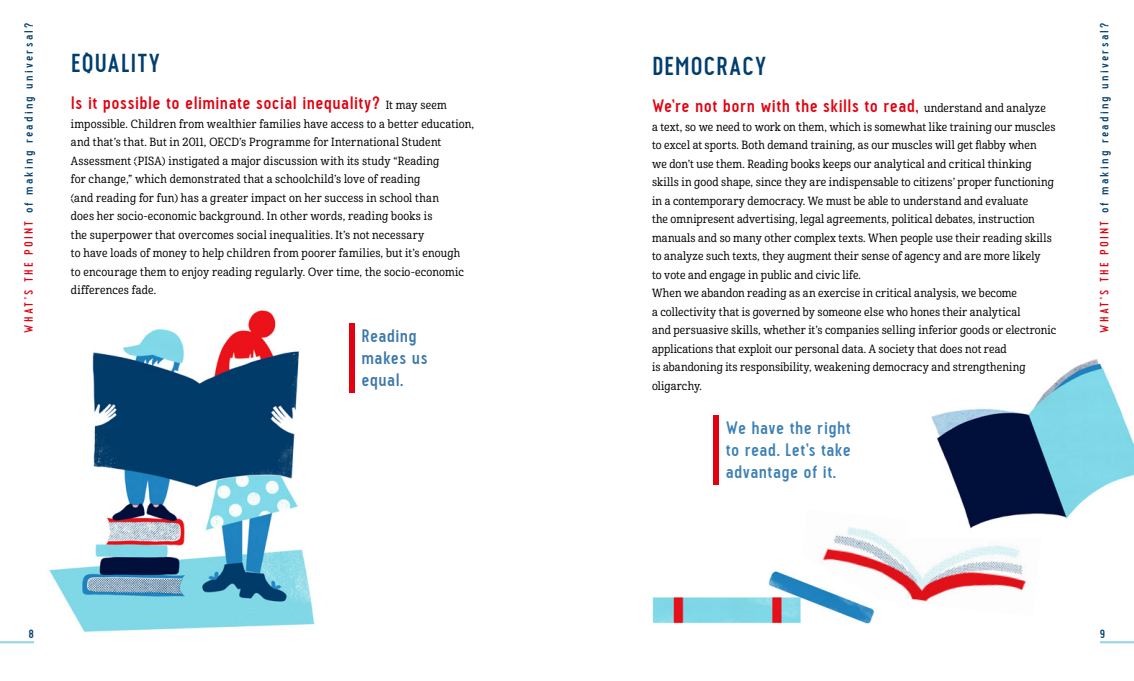
<style>
.page{position:relative;width:1134px;height:681px;background:#fff}
.page>*{position:absolute;margin:0;border:0;box-sizing:border-box;transform-origin:0 0}
.t1{font:700 26px "Pekora";letter-spacing:.015em;color:#003e6f}
.t2{font:700 18px "Pekora";letter-spacing:.025em;color:#e3000f}
.t3{font:700 18px/22px "Pekora";letter-spacing:.025em;color:#3c80b5;text-align:justify}
.t4{font:700 18px/22px "Pekora";letter-spacing:.025em;color:#3b78ab}
.t5{font:700 12px "Pekora";letter-spacing:.185em;color:#003e6f}
.t6{font:11.5px/18.5px "Cabrito Con Med";letter-spacing:.015em;color:#000}
.s1{color:#e3000f}
.s2{font-family:"Cabrito Con Med";font-weight:400;font-size:11.5px;color:#000}
</style>
<div class="page">
<img style="left:827px;top:527px;width:199px;height:75px">
<img style="left:909px;top:359px;width:225px;height:178px">
<img style="left:49px;top:310px;width:266px;height:322px">
<div style="left:349px;top:323px;width:5px;height:70px;background:#e3000f"></div>
<div style="left:713px;top:415px;width:6px;height:70px;background:#e3000f"></div>
<img style="left:652px;top:550px;width:227px;height:74px">
<hr style="left:0;top:641px;width:34px;height:2px;background:#91d3e7">
<hr style="left:1100px;top:641px;width:34px;height:2px;background:#91d3e7">
<p class="t5" style="left:22px;top:332px;width:311px;rotate:-90deg"><span class="s1">What ’s the point</span> of making reading universal?</p>
<p class="t5" style="left:1097px;top:332px;width:311px;rotate:-90deg"><span class="s1">What ’s the point</span> of making reading universal?</p>
<h1 class="t1" style="left:71px;top:49px;width:91px">EQUALITY</h1>
<h2 class="t2" style="left:71px;top:93px;width:377px">Is it possible to eliminate social inequality? <span class="s2">It may seem</span></h2>
<p class="t6" style="left:71px;top:115px;width:405px">impossible. Children from wealthier families have access to a better education, and that’s that. But in 2011, OECD’s Programme for International Student Assessment (PISA) instigated a major discussion with its study “Reading<br>for change,” which demonstrated that a schoolchild’s love of reading<br>(and reading for fun) has a greater impact on her success in school than<br>does her socio-economic background. In other words, reading books is<br>the superpower that overcomes social inequalities. It’s not necessary<br>to have loads of money to help children from poorer families, but it’s enough<br>to encourage them to enjoy reading regularly. Over time, the socio-economic differences fade.</p>
<h1 class="t1" style="left:652px;top:51px;width:116px">DEMOCRACY</h1>
<h2 class="t2" style="left:652px;top:96px;width:395px">We’re not born with the skills to read, <span class="s2">understand and analyze</span></h2>
<p class="t6" style="left:652px;top:117px;width:406px">a text, so we need to work on them, which is somewhat like training our muscles to excel at sports. Both demand training, as our muscles will get flabby when<br>we don’t use them. Reading books keeps our analytical and critical thinking skills in good shape, since they are indispensable to citizens’ proper functioning in a contemporary democracy. We must be able to understand and evaluate<br>the omnipresent advertising, legal agreements, political debates, instruction manuals and so many other complex texts. When people use their reading skills to analyze such texts, they augment their sense of agency and are more likely<br>to vote and engage in public and civic life.<br>When we abandon reading as an exercise in critical analysis, we become<br>a collectivity that is governed by someone else who hones their analytical<br>and persuasive skills, whether it’s companies selling inferior goods or electronic applications that exploit our personal data. A society that does not read<br>is abandoning its responsibility, weakening democracy and strengthening oligarchy.</p>
<h2 class="t4" style="left:361px;top:325px;width:68px">Reading makes us equal.</h2>
<h2 class="t3" style="left:726px;top:417px;width:127px">We have the right to read. Let’s take advantage of it.</h2>
<p class="t5" style="left:28px;top:627px;width:7px">8</p>
<p class="t5" style="left:1100px;top:627px;width:7px">9</p>
</div>
